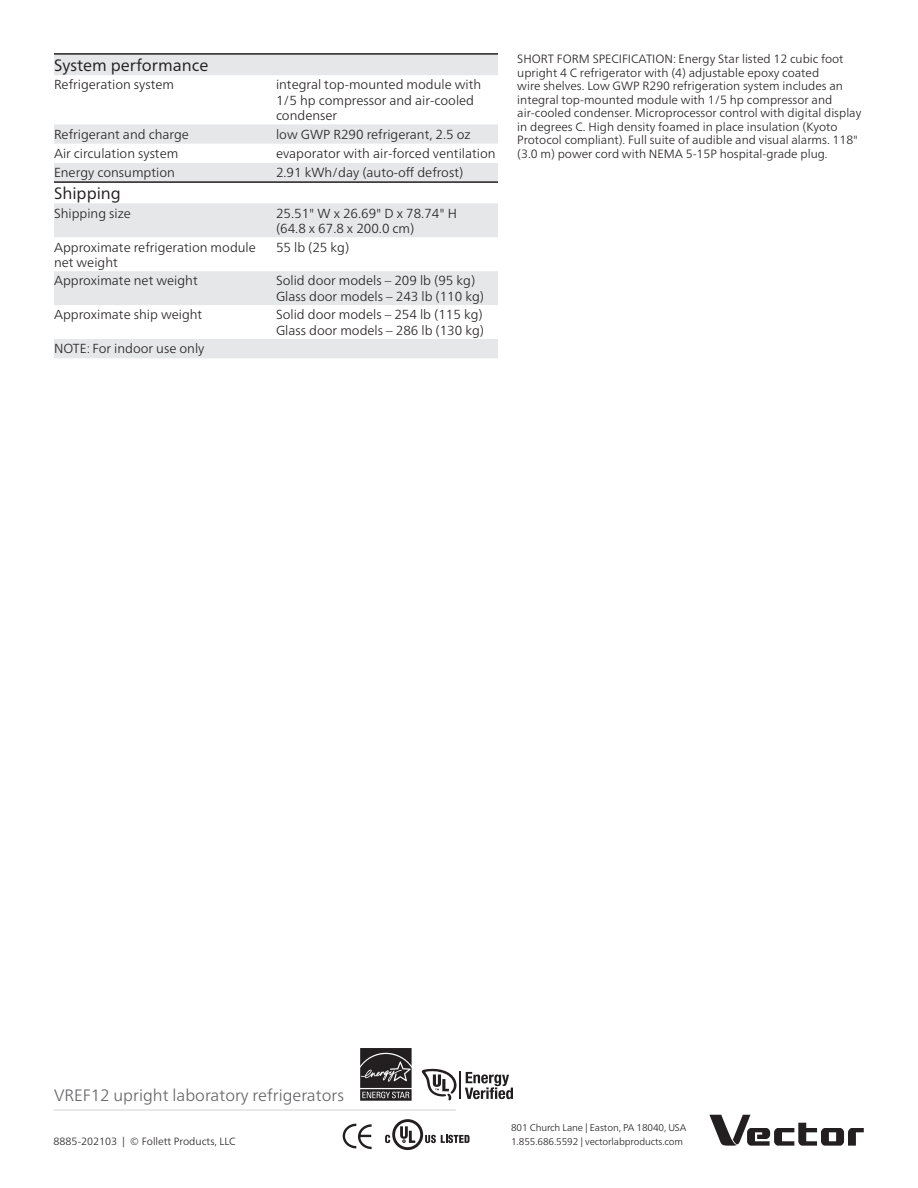
<style>
.page{position:relative;width:918px;height:1188px;background:#fff}
.page>*{position:absolute;margin:0;border:0;box-sizing:border-box;transform-origin:0 0}
.t1{font:300 16.5px "Frutiger Neue LT Pro";color:#636366}
.Paragraph_Section_Sp{font:16.5px "Frutiger Neue LT Pro";color:#231f20}
.SpecificationBody{font:300 13.2px/15.3px "Frutiger Neue LT Pro";color:#231f20}
.Short_Form_Spec{font:300 12px/13.5px "Frutiger Neue LT Pro";color:#231f20}
.Intro_Body_Copy{font:300 10.5px "Frutiger Neue LT Pro";color:#231f20}
.t2{font:300 9.75px "Frutiger Neue LT Pro";letter-spacing:-.01em;color:#231f20}
</style>
<div class="page">
<svg style="left:54px;top:55px;width:444px;height:303px"></svg>
<hr style="left:54px;top:53px;width:444px;height:2px;background:#231f20">
<hr style="left:54px;top:181px;width:444px;height:2px;background:#231f20">
<hr style="left:54px;top:1110px;width:202px;height:1px;background:#d1d2d4">
<hr style="left:256px;top:1110px;width:200px;height:1px;background:#d1d2d4">
<svg style="left:342px;top:1123px;width:30px;height:27px"></svg>
<svg style="left:360px;top:1048px;width:52px;height:53px;background:#494646"></svg>
<svg style="left:422px;top:1068px;width:91px;height:33px"></svg>
<svg style="left:709px;top:1115px;width:155px;height:31px"></svg>
<svg style="left:385px;top:1119px;width:85px;height:31px"></svg>
<p class="Paragraph_Section_Sp" style="left:54px;top:55px;width:156px">System performance</p>
<p class="SpecificationBody" style="left:54px;top:77px;width:122px">Refrigeration system</p>
<p class="SpecificationBody" style="left:276px;top:77px;width:207px">integral top-mounted module with<br>1/5 hp compressor and air-cooled condenser</p>
<p class="SpecificationBody" style="left:54px;top:126px;width:137px">Refrigerant and charge</p>
<p class="SpecificationBody" style="left:276px;top:126px;width:196px">low GWP R290 refrigerant, 2.5 oz</p>
<p class="SpecificationBody" style="left:54px;top:146px;width:126px">Air circulation system</p>
<p class="SpecificationBody" style="left:276px;top:146px;width:221px">evaporator with air-forced ventilation</p>
<p class="SpecificationBody" style="left:54px;top:165px;width:122px">Energy consumption</p>
<p class="SpecificationBody" style="left:276px;top:165px;width:189px">2.91 kWh/day (auto-off defrost)</p>
<p class="Paragraph_Section_Sp" style="left:54px;top:183px;width:69px">Shipping</p>
<p class="SpecificationBody" style="left:54px;top:205px;width:78px">Shipping size</p>
<p class="SpecificationBody" style="left:276px;top:205px;width:183px">25.51" W x 26.69" D x 78.74" H (64.8 x 67.8 x 200.0 cm)</p>
<p class="SpecificationBody" style="left:54px;top:239px;width:203px">Approximate refrigeration module net weight</p>
<p class="SpecificationBody" style="left:276px;top:239px;width:75px">55 lb (25 kg)</p>
<p class="SpecificationBody" style="left:54px;top:273px;width:145px">Approximate net weight</p>
<p class="SpecificationBody" style="left:276px;top:273px;width:201px">Solid door models – 209 lb (95 kg)</p>
<p class="SpecificationBody" style="left:276px;top:288px;width:210px">Glass door models – 243 lb (110 kg)</p>
<p class="SpecificationBody" style="left:54px;top:307px;width:150px">Approximate ship weight</p>
<p class="SpecificationBody" style="left:276px;top:307px;width:208px">Solid door models – 254 lb (115 kg)</p>
<p class="SpecificationBody" style="left:276px;top:322px;width:210px">Glass door models – 286 lb (130 kg)</p>
<p class="SpecificationBody" style="left:54px;top:341px;width:152px">NOTE: For indoor use only</p>
<p class="Short_Form_Spec" style="left:517px;top:52px;width:346px">SHORT FORM SPECIFICATION: Energy Star listed 12 cubic foot upright 4 C refrigerator with (4) adjustable epoxy coated<br>wire shelves. Low GWP R290 refrigeration system includes an integral top-mounted module with 1/5 hp compressor and air-cooled condenser. Microprocessor control with digital display in degrees C. High density foamed in place insulation (Kyoto Protocol compliant). Full suite of audible and visual alarms. 118" (3.0 m) power cord with NEMA 5-15P hospital-grade plug.</p>
<p class="t1" style="left:54px;top:1085px;width:292px">VREF12 upright laboratory refrigerators</p>
<p class="Intro_Body_Copy" style="left:54px;top:1135px;width:184px">8885-202103 | © Follett Products, LLC</p>
<p class="t2" style="left:511px;top:1122px;width:177px">801 Church Lane | Easton, PA 18040, USA</p>
<p class="t2" style="left:511px;top:1135px;width:174px">1.855.686.5592 | vectorlabproducts.com</p>
</div>
